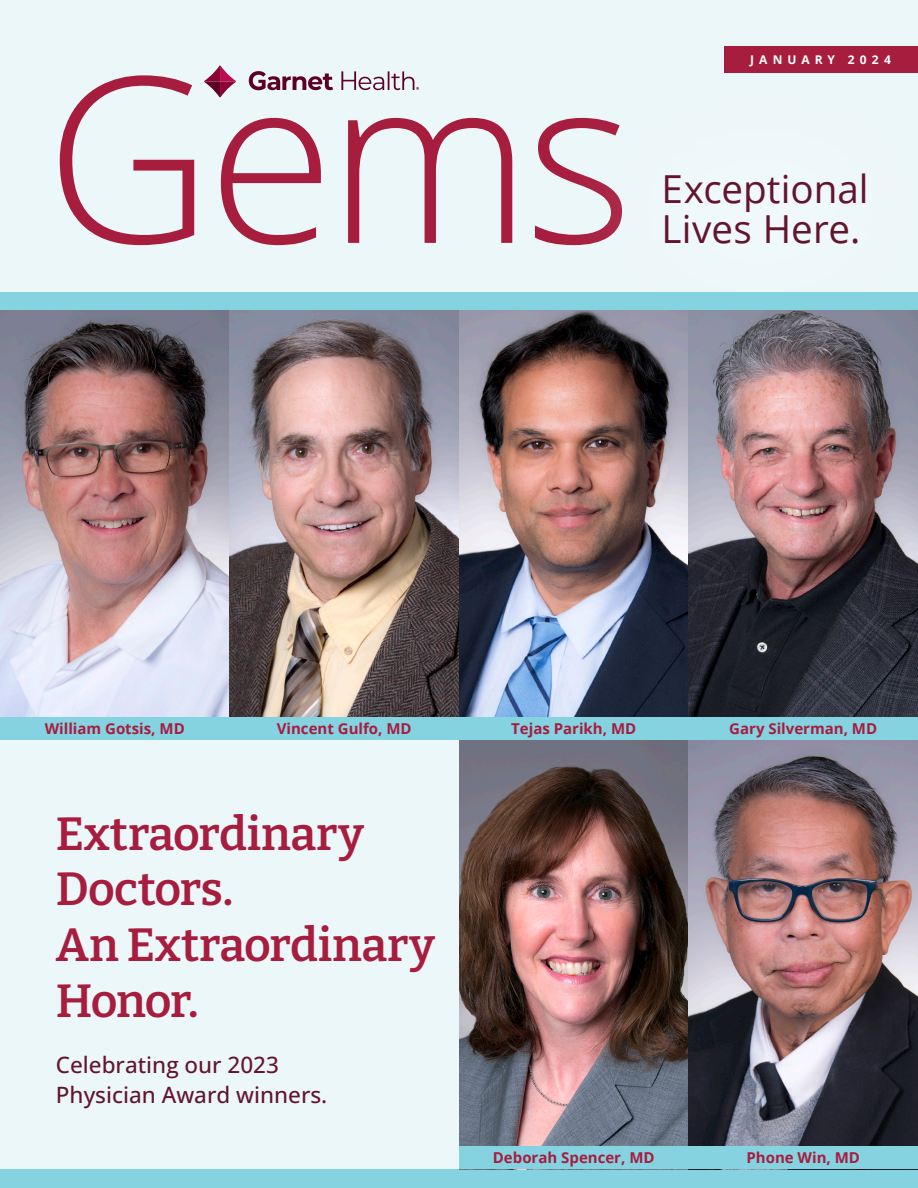
<style>
.page{position:relative;width:918px;height:1188px;background:#fff}
.page>*{position:absolute;margin:0;border:0;box-sizing:border-box;transform-origin:0 0}
.t1{font:300 231px "Open Sans";color:#a71d3e}
.t2{font:600 46.5px/55.8px "Bitter";letter-spacing:-.01em;color:#a71d3e}
.t3{font:38.55px/39.9px "Open Sans";color:#62152d}
.t4{font:500 22.5px/30px "Open Sans";color:#62152d}
.Body_Copy{font:700 15px "Open Sans";color:#a71d3e}
.t5{font:700 12px "Open Sans";letter-spacing:.43em;color:#fff}
</style>
<div class="page">
<div style="left:0;top:0;width:918px;height:292px;background:#ecf7fa"></div>
<svg style="left:204px;top:65px;width:32px;height:32px"></svg>
<svg style="left:249px;top:71px;width:170px;height:19px"></svg>
<div style="left:725px;top:46px;width:193px;height:27px;background:#a71d3e"></div>
<div style="left:0;top:292px;width:918px;height:18px;background:#85d3e1"></div>
<div style="left:0;top:1169px;width:918px;height:19px;background:#85d3e1"></div>
<img style="left:0;top:310px;width:918px;height:407px">
<div style="left:0;top:740px;width:459px;height:429px;background:#ecf7fa"></div>
<img style="left:459px;top:740px;width:459px;height:406px">
<div style="left:230px;top:717px;width:229px;height:23px;background:#85d3e1"></div>
<div style="left:0;top:717px;width:230px;height:23px;background:#85d3e1"></div>
<div style="left:459px;top:717px;width:229px;height:23px;background:#85d3e1"></div>
<div style="left:688px;top:717px;width:230px;height:23px;background:#85d3e1"></div>
<div style="left:459px;top:1146px;width:229px;height:23px;background:#85d3e1"></div>
<div style="left:688px;top:1146px;width:230px;height:23px;background:#85d3e1"></div>
<p class="t1" style="left:45px;top:1px;width:589px">Gems</p>
<p class="t5" style="left:750px;top:51px;width:142px">JANUARY 2024</p>
<p class="t3" style="left:661px;top:168px;width:209px">Exceptional<br>Lives Here.</p>
<p class="Body_Copy" style="left:45px;top:718px;width:142px">William Gotsis, MD</p>
<p class="Body_Copy" style="left:277px;top:718px;width:136px">Vincent Gulfo, MD</p>
<p class="Body_Copy" style="left:511px;top:718px;width:127px">Tejas Parikh, MD</p>
<p class="Body_Copy" style="left:729px;top:718px;width:149px">Gary Silverman, MD</p>
<p class="t2" style="left:56px;top:804px;width:381px">Extraordinary<br>Doctors.<br>An Extraordinary<br>Honor.</p>
<p class="t4" style="left:56px;top:1049px;width:273px">Celebrating our 2023<br>Physician Award winners.</p>
<p class="Body_Copy" style="left:493px;top:1147px;width:163px">Deborah Spencer, MD</p>
<p class="Body_Copy" style="left:746px;top:1147px;width:115px">Phone Win, MD</p>
</div>
